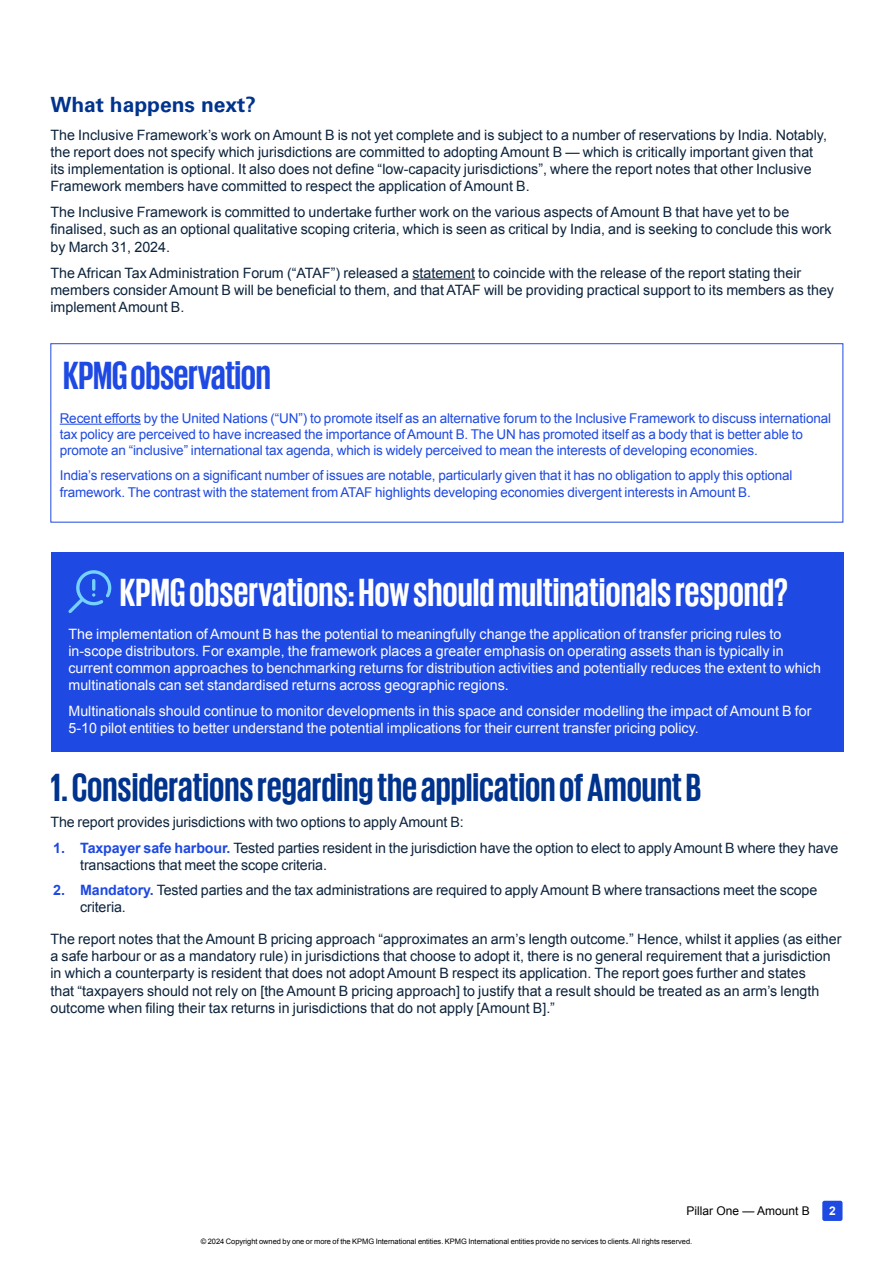
<style>
.page{position:relative;width:893px;height:1263px;background:#fff}
.page>*{position:absolute;margin:0;border:0;box-sizing:border-box;transform-origin:0 0}
.t1{font:700 40.5px "KPMG";color:#00338d}
.t2{font:700 40.5px "KPMG";color:#fff}
.t3{font:700 40.5px "KPMG";letter-spacing:-.01em;color:#1e49e2}
.t4{font:700 21px "Univers LT Std";color:#00338d}
.t5{font:14.25px/17.1px "Arial";color:#0c233c}
.t6{font:14.25px/17.1px "Arial";color:#fff}
.t7{font:14.25px/17.1px "Arial";letter-spacing:-.01em;color:#0d243d}
.t8{font:13.5px/16.2px "Arial";letter-spacing:-.01em;color:#1f4ae3}
.t9{font:13.5px/16.2px "Arial";letter-spacing:-.01em;color:#1e49e2}
.t10{font:12px "Arial";color:#000}
.t11{font:700 12px "Arial";color:#fff}
.t12{font:7.5px "Arial";letter-spacing:-.005em;color:#000}
.s1{color:#0d243d}
.s2{color:#1e49e2}
.s3{font-weight:700;color:#1e49e2}
</style>
<div class="page">
<div style="left:822px;top:1201px;width:20px;height:20px;background:#1e49e2;border-radius:2px"></div>
<hr style="left:412px;top:279px;width:63px;height:1px;background:#0d243d">
<hr style="left:60px;top:424px;width:81px;height:1px;background:#1e49e2">
<div style="left:50px;top:343px;width:793px;height:179px;border:1px solid #1e49e2"></div>
<div style="left:51px;top:552px;width:792px;height:200px;background:#1e49e2"></div>
<svg style="left:68px;top:570px;width:44px;height:43px"></svg>
<h2 class="t4" style="left:50px;top:92px;width:207px">What happens next?</h2>
<p class="t5" style="left:50px;top:126px;width:778px">The Inclusive Framework’s work on Amount B is not yet complete and is subject to a number of reservations by India. Notably, the report does not specify which jurisdictions are committed to adopting Amount B — which is critically important given that its implementation is optional. It also does not define “low-capacity jurisdictions”, where the report notes that other Inclusive Framework members have committed to respect the application of Amount B.</p>
<p class="t5" style="left:50px;top:204px;width:782px">The Inclusive Framework is committed to undertake further work on the various aspects of Amount B that have yet to be finalised, such as an optional qualitative scoping criteria, which is seen as critical by India, and is seeking to conclude this work by March 31, 2024.</p>
<p class="t5" style="left:50px;top:264px;width:785px">The African Tax Administration Forum (“ATAF”) released a <span class="s1">statement</span> to coincide with the release of the report stating their members consider Amount B will be beneficial to them, and that ATAF will be providing practical support to its members as they implement Amount B.</p>
<h1 class="t3" style="left:63px;top:355px;width:209px">KPMG observation</h1>
<p class="t8" style="left:60px;top:410px;width:773px"><span class="s2">Recent efforts</span> by the United Nations (“UN”) to promote itself as an alternative forum to the Inclusive Framework to discuss international tax policy are perceived to have increased the importance of Amount B. The UN has promoted itself as a body that is better able to promote an “inclusive” international tax agenda, which is widely perceived to mean the interests of developing economies.</p>
<p class="t9" style="left:60px;top:468px;width:734px">India’s reservations on a significant number of issues are notable, particularly given that it has no obligation to apply this optional framework. The contrast with the statement from ATAF highlights developing economies divergent interests in Amount B.</p>
<h1 class="t2" style="left:120px;top:571px;width:670px">KPMG observations: How should multinationals respond?</h1>
<p class="t6" style="left:68px;top:625px;width:754px">The implementation of Amount B has the potential to meaningfully change the application of transfer pricing rules to in-scope distributors. For example, the framework places a greater emphasis on operating assets than is typically in current common approaches to benchmarking returns for distribution activities and potentially reduces the extent to which multinationals can set standardised returns across geographic regions.</p>
<p class="t6" style="left:68px;top:703px;width:745px">Multinationals should continue to monitor developments in this space and consider modelling the impact of Amount B for<br>5-10 pilot entities to better understand the potential implications for their current transfer pricing policy.</p>
<h1 class="t1" style="left:50px;top:766px;width:652px">1. Considerations regarding the application of Amount B</h1>
<p class="t7" style="left:50px;top:813px;width:415px">The report provides jurisdictions with two options to apply Amount B:</p>
<p class="t7" style="left:80px;top:839px;width:760px;text-indent:-27px"><span class="s3">1. Taxpayer safe harbour.</span> Tested parties resident in the jurisdiction have the option to elect to apply Amount B where they have transactions that meet the scope criteria.</p>
<p class="t7" style="left:80px;top:882px;width:739px;text-indent:-27px"><span class="s3">2. Mandatory.</span> Tested parties and the tax administrations are required to apply Amount B where transactions meet the scope criteria.</p>
<p class="t5" style="left:50px;top:931px;width:793px">The report notes that the Amount B pricing approach “approximates an arm’s length outcome.” Hence, whilst it applies (as either a safe harbour or as a mandatory rule) in jurisdictions that choose to adopt it, there is no general requirement that a jurisdiction in which a counterparty is resident that does not adopt Amount B respect its application. The report goes further and states<br>that “taxpayers should not rely on [the Amount B pricing approach] to justify that a result should be treated as an arm’s length outcome when filing their tax returns in jurisdictions that do not apply [Amount B].”</p>
<p class="t10" style="left:686px;top:1203px;width:125px">Pillar One — Amount B</p>
<p class="t11" style="left:829px;top:1203px;width:8px">2</p>
<p class="t12" style="left:201px;top:1236px;width:493px">© 2024 Copyright owned by one or more of the KPMG International entities. KPMG International entities provide no services to clients. All rights reserved.</p>
</div>
